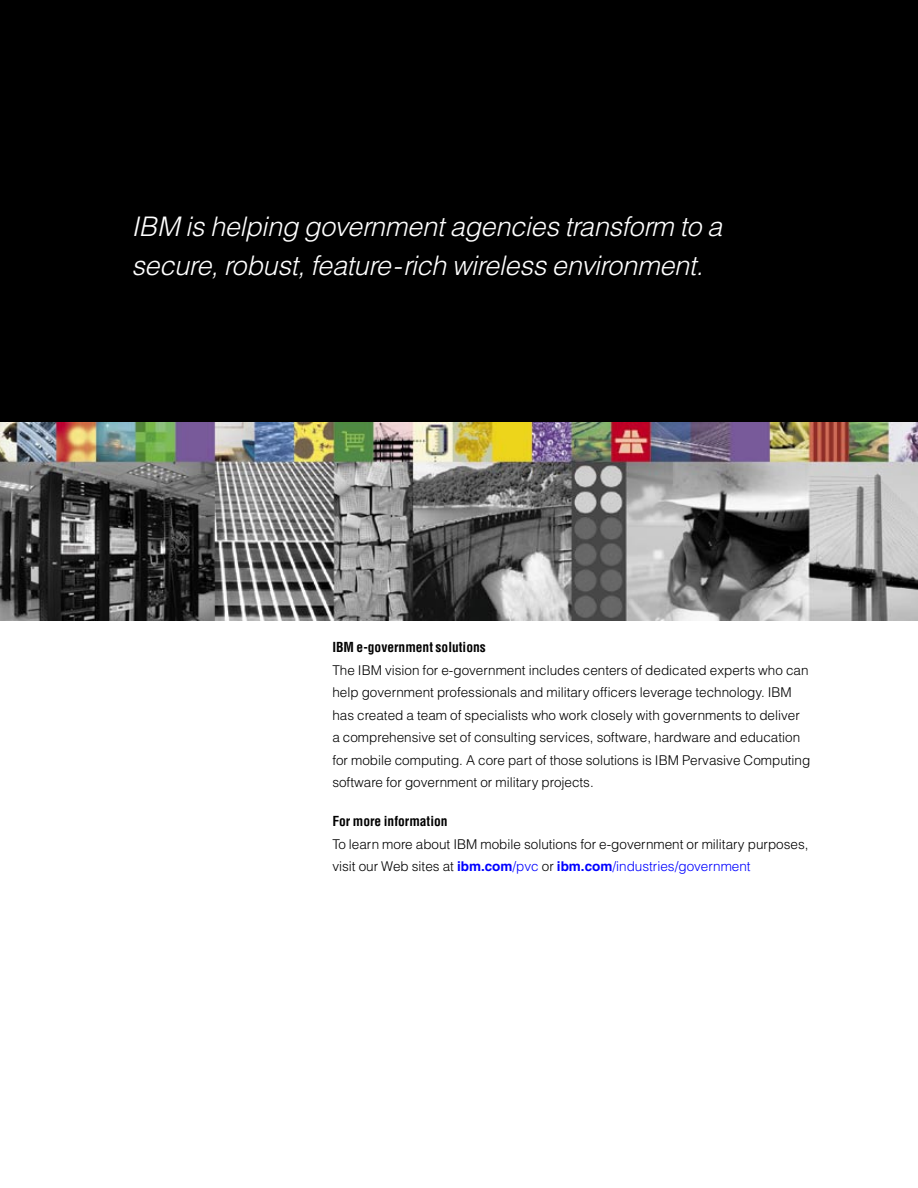
<style>
.page{position:relative;width:918px;height:1188px;background:#fff}
.page>*{position:absolute;margin:0;border:0;box-sizing:border-box;transform-origin:0 0}
.Highlight{font:italic 300 27px/39px "Helvetica";letter-spacing:-.01em;color:#fff}
.Helvetica_Text{font:300 13.5px/22.5px "Helvetica";color:#000}
.Texthead{font:700 condensed 13.5px "Helvetica";color:#000}
.s1{font-weight:700;color:#00f}
.s2{color:#00f}
</style>
<div class="page">
<div style="left:0;top:0;width:918px;height:442px;background:#000"></div>
<img style="left:0;top:422px;width:918px;height:198px">
<p class="Highlight" style="left:131px;top:207px;width:592px">IBM is helping government agencies transform to a secure, robust, feature-rich wireless environment.</p>
<p class="Texthead" style="left:332px;top:639px;width:155px">IBM e-government solutions</p>
<p class="Helvetica_Text" style="left:332px;top:659px;width:480px">The IBM vision for e-government includes centers of dedicated experts who can help government professionals and military officers leverage technology. IBM has created a team of specialists who work closely with governments to deliver a comprehensive set of consulting services, software, hardware and education for mobile computing. A core part of those solutions is IBM Pervasive Computing software for government or military projects.</p>
<p class="Texthead" style="left:332px;top:813px;width:117px">For more information</p>
<p class="Helvetica_Text" style="left:332px;top:833px;width:478px">To learn more about IBM mobile solutions for e-government or military purposes, visit our Web sites at <span class="s1">ibm.com</span><span class="s2">/pvc</span> or <span class="s1">ibm.com</span><span class="s2">/industries/government</span></p>
</div>
